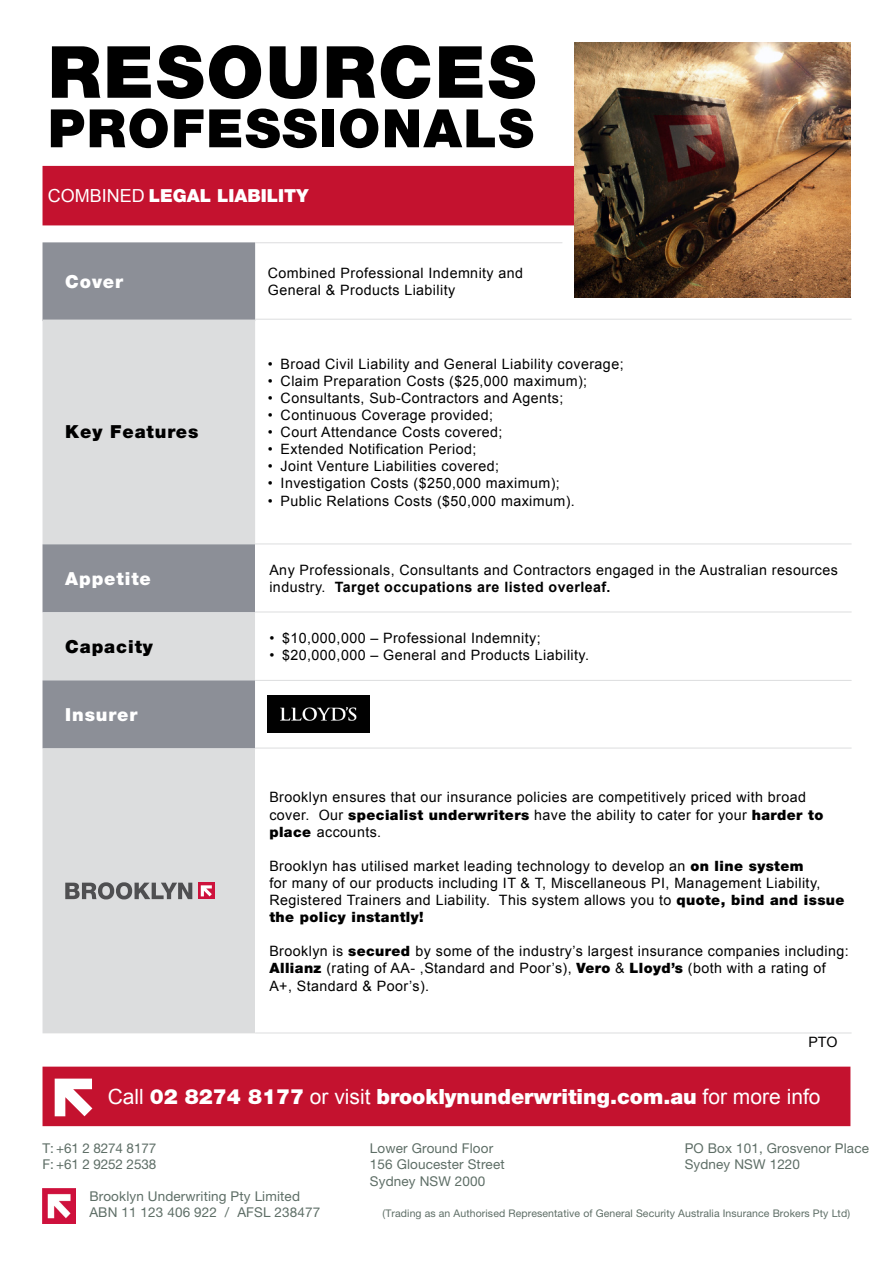
<style>
.page{position:relative;width:893px;height:1263px;background:#fff}
.page>*{position:absolute;margin:0;border:0;box-sizing:border-box;transform-origin:0 0}
.t1{font:900 72px "Helvetica Neue LT Std";letter-spacing:.03em;color:#000}
.t2{font:900 52.95px "Helvetica Neue LT Std";letter-spacing:.03em;color:#000}
.t3{font:900 21px "Helvetica Neue LT Std";color:#fff}
.t4{font:900 18px "Helvetica Neue LT Std";color:#fff}
.t5{font:900 18px "Helvetica Neue LT Std";letter-spacing:.05em;color:#fff}
.t6{font:900 18px "Helvetica Neue LT Std";letter-spacing:.05em;color:#000}
.t7{font:14.25px/17.1px "Arial";letter-spacing:.03em;color:#000}
.t8{font:900 14.25px "Helvetica Neue LT Std";letter-spacing:.03em;color:#000}
.t9{font:13.5px/16.2px "Helvetica Neue";letter-spacing:.01em;color:#5e6e66}
.t10{font:13.5px/16.2px "Helvetica Neue";letter-spacing:-.01em;color:#5e6e66}
.t11{font:10.5px "Helvetica Neue";letter-spacing:.01em;color:#5e6e66}
.s1{font-family:"Arial";font-weight:400}
.s2{font-weight:700}
.s3{font-family:"Helvetica Neue LT Std";font-weight:900}
</style>
<div class="page">
<div style="left:43px;top:166px;width:546px;height:59px;background:#c4122f"></div>
<img style="left:574px;top:42px;width:276px;height:256px">
<div style="left:43px;top:243px;width:211px;height:77px;background:#8c8f97"></div>
<div style="left:43px;top:242px;width:212px;height:79px;border:2px solid #8c8f97"></div>
<div style="left:43px;top:320px;width:211px;height:224px;background:#dcddde"></div>
<div style="left:43px;top:545px;width:211px;height:67px;background:#8c8f97"></div>
<div style="left:43px;top:544px;width:212px;height:68px;border:2px solid #8c8f97"></div>
<div style="left:43px;top:613px;width:211px;height:67px;background:#dcddde"></div>
<div style="left:43px;top:612px;width:212px;height:68px;border:2px solid #dcddde"></div>
<div style="left:43px;top:681px;width:211px;height:67px;background:#8c8f97"></div>
<div style="left:43px;top:680px;width:212px;height:68px;border:2px solid #8c8f97"></div>
<div style="left:43px;top:748px;width:212px;height:285px;background:#dcddde"></div>
<div style="left:255px;top:544px;width:600px;height:68px;border:2px solid #fff"></div>
<div style="left:255px;top:679px;width:557px;height:69px;border:2px solid #fff"></div>
<hr style="left:255px;top:319px;width:597px;height:1px;background:#dcddde">
<hr style="left:255px;top:748px;width:597px;height:1px;background:#dcddde">
<hr style="left:255px;top:1032px;width:597px;height:1px;background:#dcddde">
<hr style="left:255px;top:612px;width:597px;height:1px;background:#dcddde">
<svg style="left:198px;top:883px;width:17px;height:16px"></svg>
<svg style="left:201px;top:885px;width:11px;height:11px"></svg>
<svg style="left:65px;top:882px;width:127px;height:17px"></svg>
<hr style="left:255px;top:242px;width:307px;height:1px;background:#dcddde">
<hr style="left:255px;top:544px;width:597px;height:1px;background:#dcddde">
<img style="left:43px;top:1188px;width:32px;height:35px">
<div style="left:43px;top:1067px;width:807px;height:58px;background:#c4122f"></div>
<div style="left:43px;top:1066px;width:807px;height:60px;border:2px solid #c4122f"></div>
<svg style="left:55px;top:1078px;width:37px;height:38px"></svg>
<hr style="left:255px;top:680px;width:597px;height:1px;background:#dcddde">
<img style="left:268px;top:695px;width:101px;height:38px">
<h1 class="t1" style="left:48px;top:29px;width:490px">RESOURCES</h1>
<h2 class="t2" style="left:48px;top:97px;width:487px">PROFESSIONALS</h2>
<p class="t4" style="left:48px;top:185px;width:262px"><span class="s1">COMBINED</span> LEGAL LIABILITY</p>
<p class="t5" style="left:65px;top:271px;width:59px">Cover</p>
<p class="t6" style="left:65px;top:421px;width:135px">Key Features</p>
<p class="t5" style="left:65px;top:568px;width:87px">Appetite</p>
<p class="t6" style="left:65px;top:636px;width:89px">Capacity</p>
<p class="t5" style="left:65px;top:704px;width:74px">Insurer</p>
<p class="t7" style="left:268px;top:265px;width:257px">Combined Professional Indemnity and<br>General &amp; Products Liability</p>
<p class="t7" style="left:268px;top:355px;width:357px">• Broad Civil Liability and General Liability coverage;</p>
<p class="t7" style="left:268px;top:372px;width:321px">• Claim Preparation Costs ($25,000 maximum);</p>
<p class="t7" style="left:268px;top:389px;width:297px">• Consultants, Sub-Contractors and Agents;</p>
<p class="t7" style="left:268px;top:407px;width:227px">• Continuous Coverage provided;</p>
<p class="t7" style="left:268px;top:424px;width:236px">• Court Attendance Costs covered;</p>
<p class="t7" style="left:268px;top:441px;width:210px">• Extended Notification Period;</p>
<p class="t7" style="left:268px;top:458px;width:233px">• Joint Venture Liabilities covered;</p>
<p class="t7" style="left:268px;top:475px;width:293px">• Investigation Costs ($250,000 maximum);</p>
<p class="t7" style="left:268px;top:492px;width:309px">• Public Relations Costs ($50,000 maximum).</p>
<p class="t7" style="left:269px;top:562px;width:570px">Any Professionals, Consultants and Contractors engaged in the Australian resources industry. <span class="s2">Target occupations are listed overleaf.</span></p>
<p class="t7" style="left:269px;top:630px;width:273px">• $10,000,000 – Professional Indemnity;</p>
<p class="t7" style="left:269px;top:647px;width:321px">• $20,000,000 – General and Products Liability.</p>
<p class="t7" style="left:269px;top:789px;width:555px">Brooklyn ensures that our insurance policies are competitively priced with broad cover. Our <span class="s3">specialist underwriters</span> have the ability to cater for your <span class="s3">harder to place</span> accounts.</p>
<p class="t7" style="left:269px;top:857px;width:577px">Brooklyn has utilised market leading technology to develop an <span class="s3">on line system<br></span>for many of our products including IT &amp; T, Miscellaneous PI, Management Liability,<br>Registered Trainers and Liability. This system allows you to <span class="s3">quote, bind and issue</span></p>
<p class="t8" style="left:269px;top:908px;width:156px">the policy instantly!</p>
<p class="t7" style="left:269px;top:943px;width:581px">Brooklyn is <span class="s3">secured</span> by some of the industry’s largest insurance companies including:<br><span class="s3">Allianz</span> (rating of AA- ,Standard and Poor’s), <span class="s3">Vero</span> &amp; <span class="s3">Lloyd’s</span> (both with a rating of<br>A+, Standard &amp; Poor’s).</p>
<p class="t7" style="left:808px;top:1033px;width:31px">PTO</p>
<h3 class="t3" style="left:108px;top:1084px;width:714px"><span class="s1">Call</span> 02 8274 8177 <span class="s1">or visit</span> brooklynunderwriting.com.au <span class="s1">for more info</span></h3>
<p class="t10" style="left:43px;top:1140px;width:115px">T: +61 2 8274 8177<br>F: +61 2 9252 2538</p>
<p class="t9" style="left:685px;top:1140px;width:186px">PO Box 101, Grosvenor Place<br>Sydney NSW 1220</p>
<p class="t9" style="left:370px;top:1140px;width:136px">Lower Ground Floor<br>156 Gloucester Street<br>Sydney NSW 2000</p>
<p class="t9" style="left:89px;top:1188px;width:232px">Brooklyn Underwriting Pty Limited<br>ABN 11 123 406 922 / AFSL 238477</p>
<p class="t11" style="left:383px;top:1207px;width:469px">(Trading as an Authorised Representative of General Security Australia Insurance Brokers Pty Ltd)</p>
</div>
